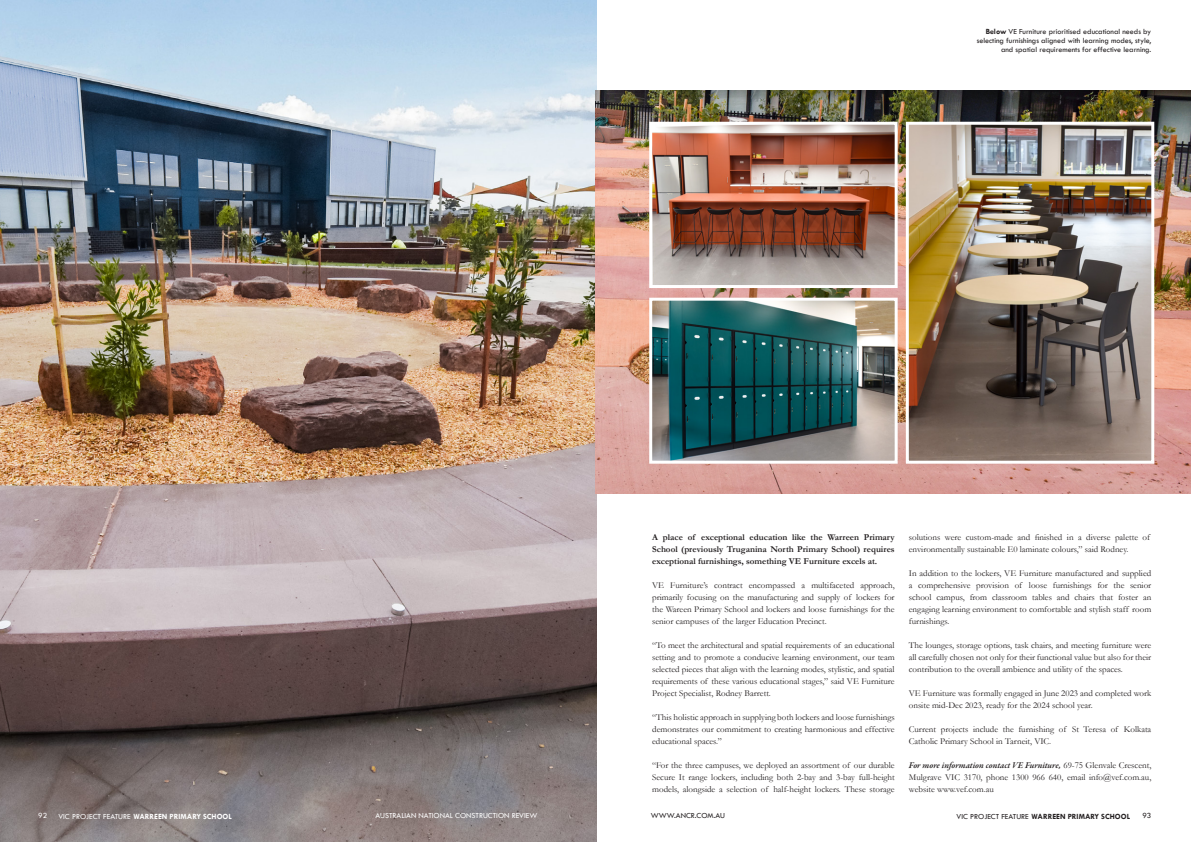
<style>
.page{position:relative;width:1191px;height:842px;background:#fff}
.page>*{position:absolute;margin:0;border:0;box-sizing:border-box;transform-origin:0 0}
.t1{font:9px/12px "Garamond";color:#231f20;text-align:justify}
.t2{font:700 9px/12px "Garamond";color:#231f20;text-align:justify}
.t3{font:italic 600 9px "Garamond Premr Pro";letter-spacing:-.005em;color:#231f20}
.t4{font:8px/9px "Tw Cen";color:#231f20;text-align:right}
.t5{font:8px "Tw Cen";color:#fff}
.t6{font:700 8px "Tw Cen";color:#fff}
.t7{font:700 8px "Tw Cen";color:#231f20}
.s1{font-weight:700}
.s2{font-family:"Garamond";font-weight:400;font-style:normal}
.s3{font-weight:400}
</style>
<div class="page">
<img style="left:0;top:0;width:596px;height:842px">
<img style="left:595px;top:91px;width:596px;height:402px">
<img style="left:904px;top:120px;width:251px;height:345px">
<img style="left:647px;top:296px;width:252px;height:169px">
<img style="left:647px;top:120px;width:252px;height:170px">
<p class="t4" style="left:976px;top:27px;width:176px"><span class="s1">Below</span> VE Furniture prioritised educational needs by selecting furnishings aligned with learning modes, style, and spatial requirements for effective learning.</p>
<p class="t2" style="left:652px;top:531px;width:244px">A place of exceptional education like the Warreen Primary School (previously Truganina North Primary School) requires exceptional furnishings, something VE Furniture excels at.</p>
<p class="t1" style="left:652px;top:579px;width:244px">VE Furniture’s contract encompassed a multifaceted approach, primarily focusing on the manufacturing and supply of lockers for the Wareen Primary School and lockers and loose furnishings for the senior campuses of the larger Education Precinct.</p>
<p class="t1" style="left:652px;top:639px;width:244px">“To meet the architectural and spatial requirements of an educational setting and to promote a conducive learning environment, our team selected pieces that align with the learning modes, stylistic, and spatial requirements of these various educational stages,” said VE Furniture Project Specialist, Rodney Barrett.</p>
<p class="t1" style="left:652px;top:711px;width:244px">“This holistic approach in supplying both lockers and loose furnishings demonstrates our commitment to creating harmonious and effective educational spaces.”</p>
<p class="t1" style="left:652px;top:759px;width:244px">“For the three campuses, we deployed an assortment of our durable Secure It range lockers, including both 2-bay and 3-bay full-height models, alongside a selection of half-height lockers. These storage</p>
<p class="t1" style="left:909px;top:531px;width:243px">solutions were custom-made and finished in a diverse palette of environmentally sustainable E0 laminate colours,” said Rodney.</p>
<p class="t1" style="left:909px;top:567px;width:244px">In addition to the lockers, VE Furniture manufactured and supplied a comprehensive provision of loose furnishings for the senior school campus, from classroom tables and chairs that foster an engaging learning environment to comfortable and stylish staff room furnishings.</p>
<p class="t1" style="left:909px;top:639px;width:244px">The lounges, storage options, task chairs, and meeting furniture were all carefully chosen not only for their functional value but also for their contribution to the overall ambience and utility of the spaces.</p>
<p class="t1" style="left:909px;top:687px;width:244px">VE Furniture was formally engaged in June 2023 and completed work onsite mid-Dec 2023, ready for the 2024 school year.</p>
<p class="t1" style="left:909px;top:723px;width:244px">Current projects include the furnishing of St Teresa of Kolkata<br>Catholic Primary School in Tarneit, VIC.</p>
<p class="t3" style="left:909px;top:760px;width:244px">For more information contact VE Furniture, <span class="s2">69-75 Glenvale Crescent,</span></p>
<p class="t1" style="left:909px;top:771px;width:244px">Mulgrave VIC 3170, phone 1300 966 640, email info@vef.com.au, website www.vef.com.au</p>
<p class="t5" style="left:38px;top:811px;width:10px">92</p>
<p class="t6" style="left:58px;top:811px;width:175px"><span class="s3">VIC PROJECT FEATURE</span> WARREEN PRIMARY SCHOOL</p>
<p class="t5" style="left:375px;top:811px;width:163px">AUSTRALIAN NATIONAL CONSTRUCTION REVIEW</p>
<p class="t4" style="left:651px;top:811px;width:76px">WWW.ANCR.COM.AU</p>
<p class="t7" style="left:956px;top:811px;width:175px"><span class="s3">VIC PROJECT FEATURE</span> WARREEN PRIMARY SCHOOL</p>
<p class="t4" style="left:1142px;top:811px;width:10px">93</p>
</div>
